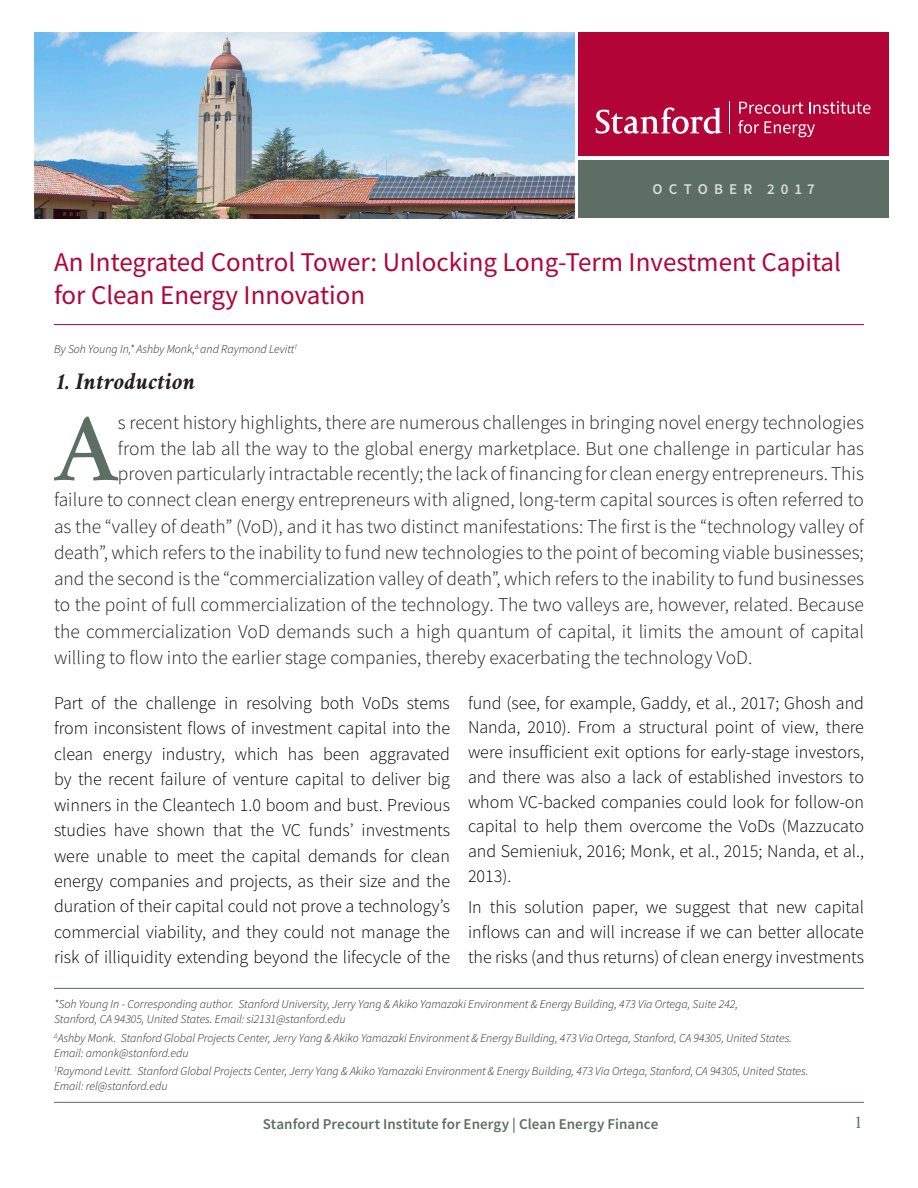
<style>
.page{position:relative;width:918px;height:1188px;background:#fff}
.page>*{position:absolute;margin:0;border:0;box-sizing:border-box;transform-origin:0 0}
.intro_drop_cap{font:600 98.4px "Crimson";color:#5d6e65}
.main_title{font:27px/33.2px "Source Sans Pro";color:#b30437}
.intro_italic{font:italic 700 24px "Crimson";color:#231f20}
.intro_drop_cap-2{font:300 19.5px "Source Sans Pro";color:#231f20}
.body{font:300 18px/25.5px "Source Sans Pro";color:#000;text-align:justify}
.t1{font:18px "Crimson";color:#5d6e65}
.t2{font:600 15px "Source Sans Pro";letter-spacing:.005em;color:#5d6e65}
.Date_Text_-_header{font:600 15px "Source Sans Pro";letter-spacing:.4em;color:#d7dcda}
.author{font:italic 300 12px/15px "Source Sans Pro";color:#231f20}
</style>
<div class="page">
<hr style="left:54px;top:1102px;width:810px;height:1px;background:#5d6e65">
<hr style="left:54px;top:324px;width:810px;height:1px;background:#b30437">
<img style="left:34px;top:33px;width:540px;height:186px">
<div style="left:579px;top:33px;width:310px;height:123px;background:#b30437"></div>
<svg style="left:596px;top:107px;width:126px;height:27px"></svg>
<svg style="left:739px;top:102px;width:64px;height:12px"></svg>
<svg style="left:809px;top:101px;width:61px;height:13px"></svg>
<svg style="left:738px;top:120px;width:77px;height:17px"></svg>
<hr style="left:729px;top:101px;width:1px;height:32px;background:#fff">
<div style="left:579px;top:160px;width:310px;height:58px;background:#5d6e65"></div>
<hr style="left:54px;top:988px;width:810px;height:1px;background:#5d6e65">
<p class="Date_Text_-_header" style="left:653px;top:179px;width:164px">OCTOBER 2017</p>
<p class="main_title" style="left:54px;top:245px;width:789px">An Integrated Control Tower: Unlocking Long-Term Investment Capital for Clean Energy Innovation</p>
<p class="author" style="left:54px;top:342px;width:245px">By Soh Young In,* Ashby Monk,<sup>∆</sup> and Raymond Levitt<sup>†</sup></p>
<p class="intro_italic" style="left:54px;top:366px;width:143px">1. Introduction</p>
<p class="intro_drop_cap" style="left:55px;top:379px;width:64px">A</p>
<p class="intro_drop_cap-2" style="left:118px;top:411px;width:748px">s recent history highlights, there are numerous challenges in bringing novel energy technologies</p>
<p class="intro_drop_cap-2" style="left:118px;top:436px;width:748px">from the lab all the way to the global energy marketplace. But one challenge in particular has</p>
<p class="intro_drop_cap-2" style="left:118px;top:462px;width:748px">proven particularly intractable recently; the lack of financing for clean energy entrepreneurs. This</p>
<p class="intro_drop_cap-2" style="left:54px;top:488px;width:812px">failure to connect clean energy entrepreneurs with aligned, long-term capital sources is often referred to</p>
<p class="intro_drop_cap-2" style="left:54px;top:514px;width:812px">as the “valley of death” (VoD), and it has two distinct manifestations: The first is the “technology valley of</p>
<p class="intro_drop_cap-2" style="left:54px;top:540px;width:811px">death”, which refers to the inability to fund new technologies to the point of becoming viable businesses;</p>
<p class="intro_drop_cap-2" style="left:54px;top:567px;width:812px">and the second is the “commercialization valley of death”, which refers to the inability to fund businesses</p>
<p class="intro_drop_cap-2" style="left:54px;top:593px;width:812px">to the point of full commercialization of the technology. The two valleys are, however, related. Because</p>
<p class="intro_drop_cap-2" style="left:54px;top:619px;width:812px">the commercialization VoD demands such a high quantum of capital, it limits the amount of capital</p>
<p class="intro_drop_cap-2" style="left:54px;top:645px;width:700px">willing to flow into the earlier stage companies, thereby exacerbating the technology VoD.</p>
<p class="body" style="left:54px;top:690px;width:398px">Part of the challenge in resolving both VoDs stems from inconsistent flows of investment capital into the clean energy industry, which has been aggravated by the recent failure of venture capital to deliver big winners in the Cleantech 1.0 boom and bust. Previous studies have shown that the VC funds’ investments were unable to meet the capital demands for clean energy companies and projects, as their size and the duration of their capital could not prove a technology’s commercial viability, and they could not manage the risk of illiquidity extending beyond the lifecycle of the</p>
<p class="body" style="left:468px;top:690px;width:398px;line-height:24.8px">fund (see, for example, Gaddy, et al., 2017; Ghosh and Nanda, 2010). From a structural point of view, there were insufficient exit options for early-stage investors, and there was also a lack of established investors to whom VC-backed companies could look for follow-on capital to help them overcome the VoDs (Mazzucato and Semieniuk, 2016; Monk, et al., 2015; Nanda, et al., 2013).</p>
<p class="body" style="left:468px;top:895px;width:398px;line-height:24.8px">In this solution paper, we suggest that new capital inflows can and will increase if we can better allocate the risks (and thus returns) of clean energy investments</p>
<p class="author" style="left:54px;top:996px;width:686px">*Soh Young In - Corresponding author. Stanford University, Jerry Yang &amp; Akiko Yamazaki Environment &amp; Energy Building, 473 Via Ortega, Suite 242,<br>Stanford, CA 94305, United States. Email: si2131@stanford.edu</p>
<p class="author" style="left:54px;top:1030px;width:739px"><sup>∆</sup>Ashby Monk. Stanford Global Projects Center, Jerry Yang &amp; Akiko Yamazaki Environment &amp; Energy Building, 473 Via Ortega, Stanford, CA 94305, United States.<br>Email: amonk@stanford.edu</p>
<p class="author" style="left:54px;top:1064px;width:756px"><sup>†</sup>Raymond Levitt. Stanford Global Projects Center, Jerry Yang &amp; Akiko Yamazaki Environment &amp; Energy Building, 473 Via Ortega, Stanford, CA 94305, United States.<br>Email: rel@stanford.edu</p>
<p class="t2" style="left:263px;top:1114px;width:397px">Stanford Precourt Institute for Energy | Clean Energy Finance</p>
<p class="t1" style="left:854px;top:1110px;width:10px">1</p>
</div>
